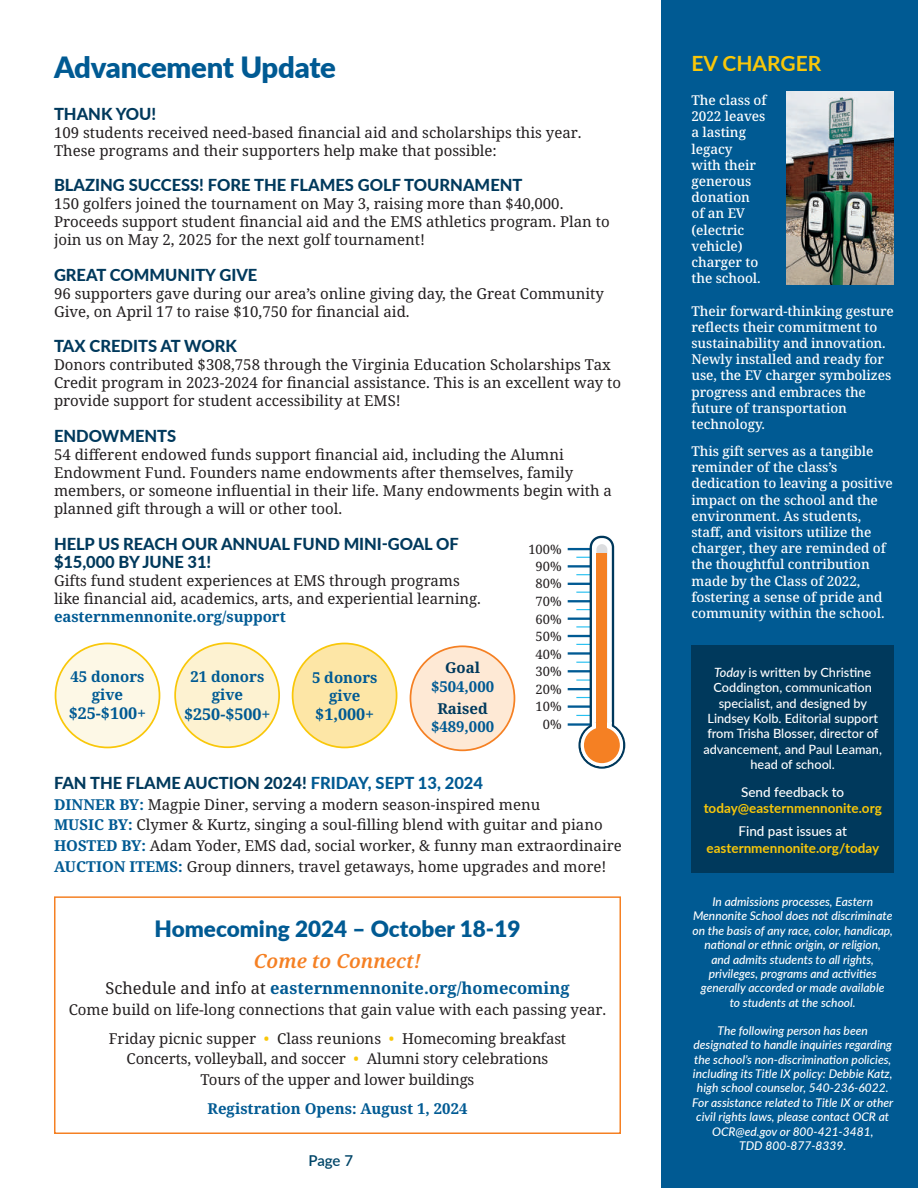
<style>
.page{position:relative;width:918px;height:1188px;background:#fff}
.page>*{position:absolute;margin:0;border:0;box-sizing:border-box;transform-origin:0 0}
.t1{font:900 29.25px "Lato";letter-spacing:-.01em;color:#005a93}
.t2{font:900 22.5px "Lato";color:#005a93}
.t3{font:700 21px "Lato";color:#f9c709}
.t4{font:italic 600 19.5px "Noto Serif";color:#f58023}
.t5{font:800 16.5px/18px "Lato";color:#00395c}
.t6{font:700 16.5px "Noto Serif";color:#005a93}
.t7{font:700 16.2px "Noto Serif";color:#005a93}
.t8{font:15px/18px "Noto Serif";color:#231f20}
.t9{font:700 15px/18px "Noto Serif";color:#005a93;text-align:center}
.t10{font:700 15px "Noto Serif";color:#00395c}
.t11{font:600 15px "Lato";color:#004568}
.t12{font:500 13.5px/16.2px "Noto Serif";letter-spacing:-.005em;color:#fff}
.t13{font:700 13.5px "Lato";color:#f9c709}
.t14{font:500 13.5px "Lato";color:#fff}
.t15{font:12.9px "Noto Serif";color:#231f20}
.t16{font:500 12.75px/15.3px "Lato";color:#fff;text-align:center}
.t17{font:italic 500 12px/14.4px "Lato";color:#fff;text-align:center}
.s1{color:#005a93}
.s2{font-weight:700;color:#005a93}
.s3{font-weight:400;color:#231f20}
.s4{color:#f9c709}
.s5{font-style:italic}
</style>
<div class="page">
<div style="left:410px;top:646px;width:104px;height:104px;background:#fee9d5;border-radius:50%"></div>
<div style="left:410px;top:645px;width:105px;height:106px;border:2px solid #f58023;border-radius:50%"></div>
<div style="left:662px;top:0;width:256px;height:1188px;background:#005a93"></div>
<div style="left:692px;top:646px;width:202px;height:227px;background:#00395c"></div>
<div style="left:54px;top:896px;width:567px;height:238px;border:2px solid #f58023"></div>
<img style="left:786px;top:92px;width:107px;height:192px">
<div style="left:56px;top:643px;width:104px;height:104px;background:#fdf8e6;border-radius:50%"></div>
<div style="left:55px;top:643px;width:105px;height:105px;border:2px solid #f9c709;border-radius:50%"></div>
<div style="left:175px;top:643px;width:104px;height:104px;background:#fdf2d1;border-radius:50%"></div>
<div style="left:174px;top:642px;width:106px;height:106px;border:2px solid #f9c709;border-radius:50%"></div>
<div style="left:293px;top:643px;width:104px;height:104px;background:#fde6a6;border-radius:50%"></div>
<div style="left:292px;top:643px;width:105px;height:105px;border:2px solid #f9c709;border-radius:50%"></div>
<hr style="left:568px;top:548px;width:46px;height:2px;background:#005a93">
<hr style="left:568px;top:565px;width:46px;height:3px;background:#005a93">
<hr style="left:568px;top:583px;width:46px;height:2px;background:#005a93">
<hr style="left:568px;top:600px;width:46px;height:2px;background:#005a93">
<hr style="left:568px;top:618px;width:46px;height:2px;background:#005a93">
<hr style="left:568px;top:635px;width:46px;height:2px;background:#005a93">
<hr style="left:568px;top:652px;width:46px;height:3px;background:#005a93">
<hr style="left:568px;top:670px;width:46px;height:2px;background:#005a93">
<hr style="left:568px;top:688px;width:46px;height:2px;background:#005a93">
<hr style="left:568px;top:705px;width:46px;height:3px;background:#005a93">
<hr style="left:568px;top:723px;width:46px;height:3px;background:#005a93">
<svg style="left:576px;top:557px;width:14px;height:1px"></svg>
<svg style="left:576px;top:574px;width:14px;height:1px"></svg>
<svg style="left:576px;top:592px;width:14px;height:1px"></svg>
<svg style="left:576px;top:609px;width:14px;height:1px"></svg>
<svg style="left:576px;top:626px;width:14px;height:2px"></svg>
<svg style="left:576px;top:644px;width:14px;height:1px"></svg>
<svg style="left:576px;top:662px;width:14px;height:1px"></svg>
<svg style="left:576px;top:679px;width:14px;height:2px"></svg>
<svg style="left:576px;top:697px;width:14px;height:1px"></svg>
<svg style="left:576px;top:715px;width:14px;height:1px"></svg>
<div style="left:591px;top:537px;width:22px;height:202px;background:#fff;border-radius:10px"></div>
<div style="left:590px;top:536px;width:24px;height:204px;border:2px solid #00395c;border-radius:10px"></div>
<div style="left:596px;top:544px;width:11px;height:197px;background:#dcdddf;border-radius:5px"></div>
<svg style="left:580px;top:723px;width:44px;height:45px"></svg>
<div style="left:578px;top:722px;width:47px;height:47px;border:2px solid #00395c;border-radius:50%"></div>
<svg style="left:581px;top:724px;width:42px;height:42px"></svg>
<svg style="left:592px;top:722px;width:20px;height:6px"></svg>
<div style="left:596px;top:553px;width:11px;height:188px;background:#f58023"></div>
<div style="left:584px;top:727px;width:36px;height:36px;background:#f58023;border-radius:50%"></div>
<h1 class="t1" style="left:54px;top:45px;width:284px">Advancement Update</h1>
<h3 class="t3" style="left:692px;top:48px;width:131px">EV CHARGER</h3>
<p class="t5" style="left:54px;top:104px;width:104px">THANK YOU!</p>
<p class="t8" style="left:54px;top:124px;width:529px">109 students received need-based financial aid and scholarships this year.<br>These programs and their supporters help make that possible:</p>
<p class="t5" style="left:54px;top:176px;width:470px">BLAZING SUCCESS! FORE THE FLAMES GOLF TOURNAMENT</p>
<p class="t8" style="left:54px;top:195px;width:557px">150 golfers joined the tournament on May 3, raising more than $40,000.<br>Proceeds support student financial aid and the EMS athletics program. Plan to join us on May 2, 2025 for the next golf tournament!</p>
<p class="t5" style="left:54px;top:265px;width:205px">GREAT COMMUNITY GIVE</p>
<p class="t8" style="left:54px;top:285px;width:551px">96 supporters gave during our area’s online giving day, the Great Community<br>Give, on April 17 to raise $10,750 for financial aid.</p>
<p class="t5" style="left:54px;top:337px;width:184px">TAX CREDITS AT WORK</p>
<p class="t8" style="left:54px;top:357px;width:569px">Donors contributed $308,758 through the Virginia Education Scholarships Tax<br>Credit program in 2023-2024 for financial assistance. This is an excellent way to provide support for student accessibility at EMS!</p>
<p class="t5" style="left:54px;top:426px;width:124px">ENDOWMENTS</p>
<p class="t8" style="left:54px;top:446px;width:560px">54 different endowed funds support financial aid, including the Alumni Endowment Fund. Founders name endowments after themselves, family members, or someone influential in their life. Many endowments begin with a planned gift through a will or other tool.</p>
<p class="t5" style="left:54px;top:534px;width:406px">HELP US REACH OUR ANNUAL FUND MINI-GOAL OF $15,000 BY JUNE 31!</p>
<p class="t8" style="left:54px;top:572px;width:428px">Gifts fund student experiences at EMS through programs like financial aid, academics, arts, and experiential learning.</p>
<p class="t9" style="left:54px;top:608px;width:233px">easternmennonite.org/support</p>
<p class="t12" style="left:692px;top:92px;width:77px">The class of<br>2022 leaves a lasting legacy<br>with their generous donation<br>of an EV (electric vehicle) charger to the school.</p>
<p class="t12" style="left:692px;top:303px;width:204px">Their forward-thinking gesture reflects their commitment to sustainability and innovation.<br>Newly installed and ready for use, the EV charger symbolizes progress and embraces the future of transportation technology.</p>
<p class="t12" style="left:692px;top:443px;width:203px">This gift serves as a tangible reminder of the class’s dedication to leaving a positive impact on the school and the environment. As students, staff, and visitors utilize the charger, they are reminded of the thoughtful contribution made by the Class of 2022, fostering a sense of pride and community within the school.</p>
<p class="t15" style="left:528px;top:540px;width:35px">100%</p>
<p class="t15" style="left:536px;top:557px;width:28px">90%</p>
<p class="t15" style="left:536px;top:575px;width:28px">80%</p>
<p class="t15" style="left:536px;top:593px;width:28px">70%</p>
<p class="t15" style="left:536px;top:610px;width:28px">60%</p>
<p class="t15" style="left:536px;top:628px;width:28px">50%</p>
<p class="t9" style="left:71px;top:668px;width:75px">45 donors give</p>
<p class="t7" style="left:69px;top:702px;width:79px">$25-$100+</p>
<p class="t9" style="left:190px;top:668px;width:75px">21 donors give</p>
<p class="t7" style="left:184px;top:702px;width:88px">$250-$500+</p>
<p class="t9" style="left:312px;top:669px;width:67px">5 donors give</p>
<p class="t7" style="left:315px;top:703px;width:61px">$1,000+</p>
<p class="t10" style="left:445px;top:657px;width:36px">Goal</p>
<p class="t9" style="left:431px;top:678px;width:65px">$504,000</p>
<p class="t10" style="left:437px;top:698px;width:52px">Raised</p>
<p class="t9" style="left:431px;top:718px;width:65px">$489,000</p>
<p class="t15" style="left:536px;top:645px;width:28px">40%</p>
<p class="t15" style="left:536px;top:662px;width:28px">30%</p>
<p class="t15" style="left:536px;top:680px;width:28px">20%</p>
<p class="t15" style="left:536px;top:697px;width:28px">10%</p>
<p class="t15" style="left:543px;top:715px;width:20px">0%</p>
<p class="t5" style="left:54px;top:774px;width:431px">FAN THE FLAME AUCTION 2024! <span class="s1">FRIDAY, SEPT 13, 2024</span></p>
<p class="t8" style="left:54px;top:794px;width:569px;line-height:20.7px"><span class="s2">DINNER BY:</span> Magpie Diner, serving a modern season-inspired menu<br><span class="s2">MUSIC BY:</span> Clymer &amp; Kurtz, singing a soul-filling blend with guitar and piano <span class="s2">HOSTED BY:</span> Adam Yoder, EMS dad, social worker, &amp; funny man extraordinaire <span class="s2">AUCTION ITEMS:</span> Group dinners, travel getaways, home upgrades and more!</p>
<h2 class="t2" style="left:155px;top:912px;width:367px">Homecoming 2024 – October 18-19</h2>
<h3 class="t4" style="left:254px;top:947px;width:169px">Come to Connect!</h3>
<p class="t6" style="left:105px;top:977px;width:466px"><span class="s3">Schedule and info at</span> easternmennonite.org/homecoming</p>
<p class="t8" style="left:69px;top:995px;width:539px;line-height:28.8px;text-align:center">Come build on life-long connections that gain value with each passing year.<br>Friday picnic supper <span class="s4">•</span> Class reunions <span class="s4">•</span> Homecoming breakfast</p>
<p class="t8" style="left:127px;top:1049px;width:423px;line-height:20.7px;text-align:center">Concerts, volleyball, and soccer <span class="s4">•</span> Alumni story celebrations<br>Tours of the upper and lower buildings</p>
<p class="t9" style="left:207px;top:1100px;width:261px">Registration Opens: August 1, 2024</p>
<p class="t11" style="left:308px;top:1149px;width:46px">Page 7</p>
<p class="t16" style="left:703px;top:664px;width:180px"><span class="s5">Today</span> is written by Christine<br>Coddington, communication specialist, and designed by<br>Lindsey Kolb. Editorial support from Trisha Blosser, director of advancement, and Paul Leaman, head of school.</p>
<p class="t14" style="left:741px;top:783px;width:105px">Send feedback to</p>
<p class="t13" style="left:704px;top:799px;width:180px">today@easternmennonite.org</p>
<p class="t14" style="left:739px;top:822px;width:110px">Find past issues at</p>
<p class="t13" style="left:706px;top:838px;width:174px">easternmennonite.org/today</p>
<p class="t17" style="left:692px;top:894px;width:202px">In admissions processes, Eastern Mennonite School does not discriminate on the basis of any race, color, handicap, national or ethnic origin, or religion,<br>and admits students to all rights, privileges, programs and activities generally accorded or made available<br>to students at the school.</p>
<p class="t17" style="left:692px;top:1023px;width:203px">The following person has been designated to handle inquiries regarding the school’s non-discrimination policies, including its Title IX policy: Debbie Katz, high school counselor, 540-236-6022.<br>For assistance related to Title IX or other civil rights laws, please contact OCR at OCR@ed.gov or 800-421-3481,<br>TDD 800-877-8339.</p>
</div>
